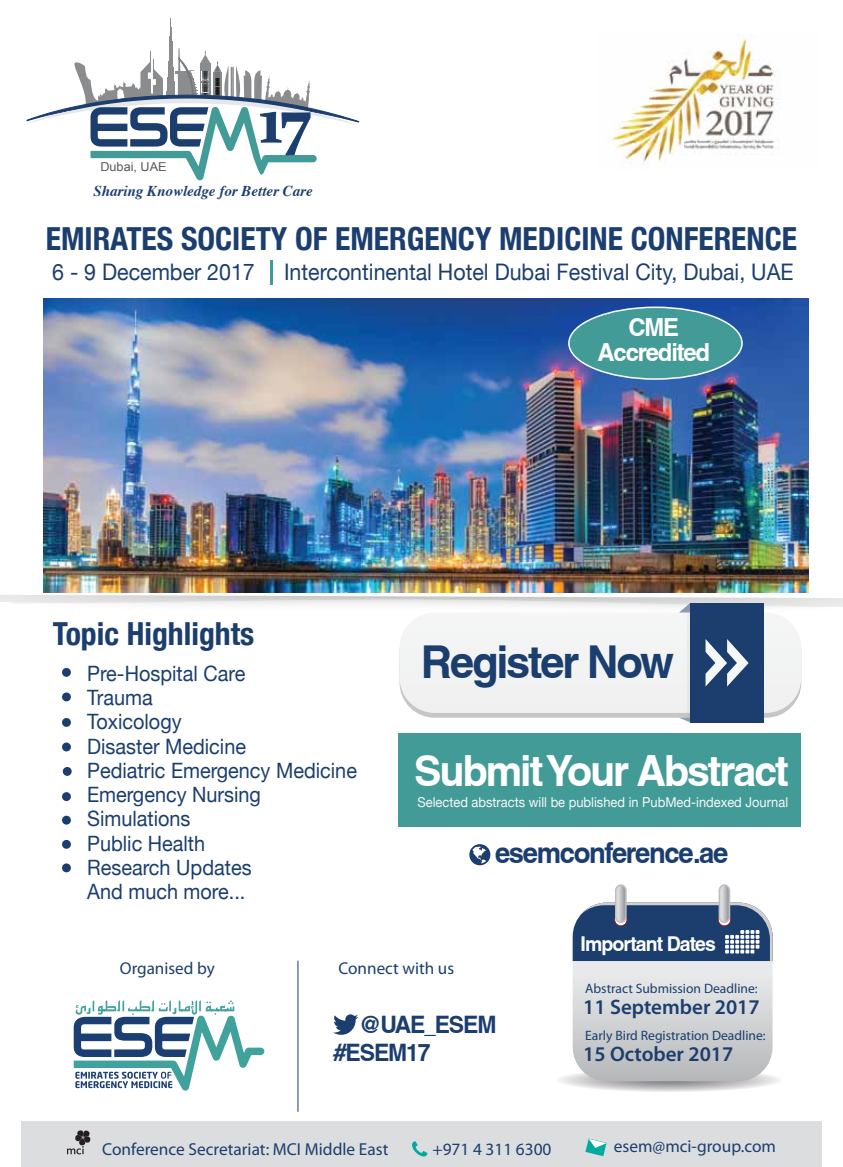
<style>
.page{position:relative;width:843px;height:1167px;background:#fff}
.page>*{position:absolute;margin:0;border:0;box-sizing:border-box;transform-origin:0 0}
.t1{font:700 64.35px "Constantia";color:#1b3e6f;scale:.96 1}
.t2{font:700 45.3px "Helvetica Euro";letter-spacing:-.05em;color:#1b3e6f;scale:.96 1}
.t3{font:700 42.9px "Helvetica Euro";letter-spacing:-.05em;color:#fff;scale:.96 1}
.t4{font:700 condensed 31.8px "Helvetica Neue";color:#1b3e6f}
.t5{font:700 29.25px "Helvetica Euro";letter-spacing:-.05em;color:#1b3e6f;scale:.94 1}
.t6{font:700 24.9px/24.9px "Helvetica Euro";letter-spacing:-.05em;color:#fff;text-align:center;scale:.96 1}
.t7{font:700 24px/28.7px "Helvetica Euro";letter-spacing:-.05em;color:#1b3e6f;scale:.96 1}
.t8{font:22.8px "Helvetica Neue";color:#1b3e6f;scale:.94 1}
.t9{font:21.15px/24.2px "Helvetica Neue";color:#1b3e6f;scale:.94 1}
.t10{font:600 21px "Myriad Pro";color:#1b3e6f}
.t11{font:700 20.4px "Helvetica Euro";letter-spacing:-.05em;color:#fff;scale:.96 1}
.t12{font:17.25px "Myriad Pro";color:#1b3e6f}
.t13{font:17.1px "Myriad Pro";color:#1b3e6f}
.t14{font:italic 700 15px "Times";color:#1b3e6f}
.t15{font:13.65px "Myriad Pro";color:#1b3e6f}
.t16{font:13.65px "Helvetica Neue";color:#f8f8f9;scale:.94 1}
.t17{font:12.3px "Arial";color:#58595b}
</style>
<div class="page">
<div style="left:399px;top:617px;width:402px;height:100px;background:#c7c6c6;border-radius:35px"></div>
<div style="left:399px;top:613px;width:402px;height:100px;background:#f2f3f3"></div>
<hr style="left:270px;top:260px;width:2px;height:24px;background:#439b97">
<img style="left:612px;top:34px;width:167px;height:135px">
<div style="left:62px;top:668px;width:9px;height:8px;background:#1b3e6f;border-radius:50%"></div>
<div style="left:62px;top:692px;width:9px;height:9px;background:#1b3e6f;border-radius:50%"></div>
<div style="left:62px;top:718px;width:9px;height:9px;background:#1b3e6f;border-radius:50%"></div>
<div style="left:62px;top:742px;width:9px;height:9px;background:#1b3e6f;border-radius:50%"></div>
<div style="left:63px;top:767px;width:9px;height:8px;background:#1b3e6f;border-radius:50%"></div>
<div style="left:62px;top:792px;width:9px;height:9px;background:#1b3e6f;border-radius:50%"></div>
<div style="left:62px;top:815px;width:9px;height:9px;background:#1b3e6f;border-radius:50%"></div>
<div style="left:62px;top:839px;width:9px;height:9px;background:#1b3e6f;border-radius:50%"></div>
<div style="left:62px;top:863px;width:9px;height:9px;background:#1b3e6f;border-radius:50%"></div>
<svg style="left:26px;top:18px;width:333px;height:163px"></svg>
<svg style="left:469px;top:844px;width:21px;height:21px"></svg>
<div style="left:21px;top:1120px;width:800px;height:46px;background:#dcddde"></div>
<svg style="left:74px;top:1000px;width:190px;height:91px"></svg>
<svg style="left:333px;top:1014px;width:25px;height:20px"></svg>
<svg style="left:560px;top:884px;width:219px;height:208px"></svg>
<svg style="left:412px;top:1141px;width:15px;height:15px"></svg>
<svg style="left:585px;top:1138px;width:21px;height:18px"></svg>
<svg style="left:67px;top:1130px;width:23px;height:24px"></svg>
<hr style="left:297px;top:960px;width:1px;height:151px;background:#1b3e6f">
<img style="left:44px;top:299px;width:764px;height:293px">
<div style="left:398px;top:734px;width:402px;height:93px;background:#439b97"></div>
<div style="left:569px;top:307px;width:173px;height:72px;background:#439b97;border-radius:50%"></div>
<div style="left:568px;top:306px;width:174px;height:74px;border:2px solid #fff;border-radius:50%"></div>
<div style="left:690px;top:603px;width:73px;height:119px;background:#1b3e6f"></div>
<svg style="left:0;top:595px;width:842px;height:18px"></svg>
<svg style="left:679px;top:717px;width:11px;height:5px"></svg>
<hr style="left:686px;top:612px;width:4px;height:105px;background:#e9eaeb">
<svg style="left:705px;top:639px;width:43px;height:47px"></svg>
<h1 class="t1" style="left:259px;top:76px;width:54px">17</h1>
<p class="t14" style="left:93px;top:177px;width:221px">Sharing Knowledge for Better Care</p>
<p class="t17" style="left:100px;top:159px;width:68px">Dubai, UAE</p>
<h3 class="t4" style="left:46px;top:213px;width:752px">EMIRATES SOCIETY OF EMERGENCY MEDICINE CONFERENCE</h3>
<p class="t8" style="left:52px;top:256px;width:217px">6 - 9 December 2017</p>
<p class="t8" style="left:284px;top:256px;width:543px">Intercontinental Hotel Dubai Festival City, Dubai, UAE</p>
<p class="t6" style="left:597px;top:314px;width:119px">CME<br>Accredited</p>
<h3 class="t4" style="left:53px;top:607px;width:203px">Topic Highlights</h3>
<p class="t9" style="left:87px;top:662px;width:288px">Pre-Hospital Care<br>Trauma<br>Toxicology<br>Disaster Medicine<br>Pediatric Emergency Medicine<br>Emergency Nursing<br>Simulations<br>Public Health<br>Research Updates<br>And much more...</p>
<h2 class="t2" style="left:421px;top:634px;width:265px">Register Now</h2>
<h3 class="t3" style="left:414px;top:745px;width:391px">Submit Your Abstract</h3>
<p class="t16" style="left:417px;top:792px;width:396px">Selected abstracts will be published in PubMed-indexed Journal</p>
<h3 class="t5" style="left:495px;top:834px;width:250px">esemconference.ae</h3>
<p class="t11" style="left:580px;top:931px;width:142px">Important Dates</p>
<p class="t13" style="left:120px;top:958px;width:96px">Organised by</p>
<p class="t13" style="left:338px;top:958px;width:117px">Connect with us</p>
<p class="t7" style="left:334px;top:1009px;width:171px;text-indent:25px">@UAE_ESEM #ESEM17</p>
<p class="t15" style="left:585px;top:980px;width:174px">Abstract Submission Deadline:</p>
<p class="t10" style="left:583px;top:993px;width:178px">11 September 2017</p>
<p class="t15" style="left:585px;top:1027px;width:182px">Early Bird Registration Deadline:</p>
<p class="t10" style="left:583px;top:1040px;width:152px">15 October 2017</p>
<p class="t12" style="left:102px;top:1139px;width:288px">Conference Secretariat: MCI Middle East</p>
<p class="t12" style="left:432px;top:1139px;width:121px">+971 4 311 6300</p>
<p class="t12" style="left:613px;top:1136px;width:163px">esem@mci-group.com</p>
</div>
